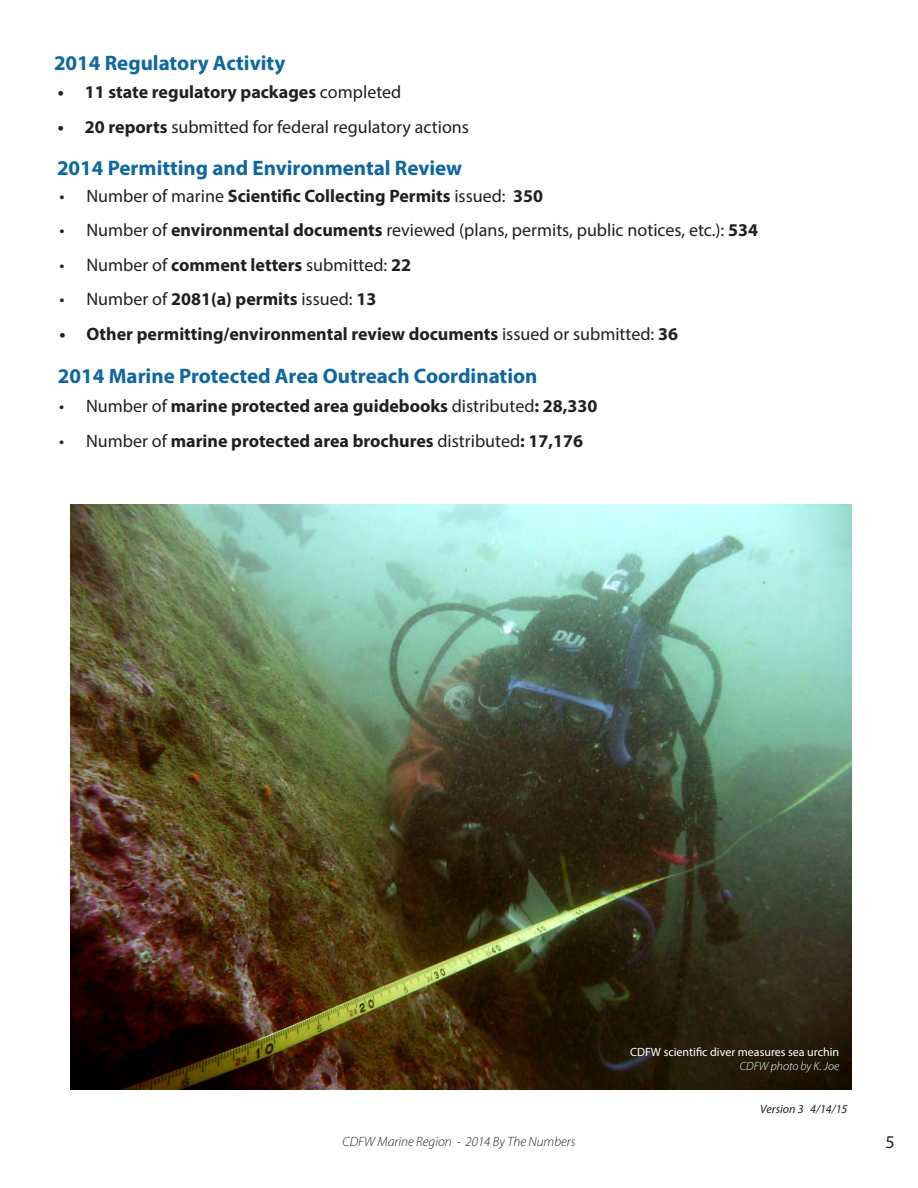
<style>
.page{position:relative;width:918px;height:1188px;background:#fff}
.page>*{position:absolute;margin:0;border:0;box-sizing:border-box;transform-origin:0 0}
.t1{font:700 21px "Myriad Pro";color:#0e67a0}
.t2{font:700 18px "Myriad Pro";color:#231f20}
.t3{font:18px "Myriad Pro";color:#231f20}
.t4{font:italic 300 13.5px "Myriad Pro";color:#231f20}
.t5{font:12px "Myriad Pro";color:#fff}
.t6{font:italic 300 12px "Myriad Pro";color:#fff}
.t7{font:italic 12px "Myriad Pro";color:#231f20}
.s1{font-weight:400}
.s2{font-weight:700}
</style>
<div class="page">
<img style="left:71px;top:505px;width:780px;height:585px">
<p class="t1" style="left:54px;top:49px;width:233px">2014 Regulatory Activity</p>
<p class="t2" style="left:58px;top:81px;width:345px">• 11 state regulatory packages <span class="s1">completed</span></p>
<p class="t3" style="left:58px;top:116px;width:413px"><span class="s2">• 20 reports</span> submitted for federal regulatory actions</p>
<p class="t1" style="left:57px;top:154px;width:407px">2014 Permitting and Environmental Review</p>
<p class="t2" style="left:59px;top:184px;width:485px"><span class="s1">• Number of marine</span> Scientific Collecting Permits <span class="s1">issued:</span> 350</p>
<p class="t3" style="left:59px;top:219px;width:700px">• Number of <span class="s2">environmental documents</span> reviewed (plans, permits, public notices, etc.): <span class="s2">534</span></p>
<p class="t3" style="left:59px;top:253px;width:353px">• Number of <span class="s2">comment letters</span> submitted: <span class="s2">22</span></p>
<p class="t3" style="left:59px;top:288px;width:318px">• Number of <span class="s2">2081(a) permits</span> issued: <span class="s2">13</span></p>
<p class="t2" style="left:59px;top:322px;width:620px">• Other permitting/environmental review documents <span class="s1">issued or submitted:</span> 36</p>
<p class="t1" style="left:58px;top:362px;width:481px">2014 Marine Protected Area Outreach Coordination</p>
<p class="t2" style="left:59px;top:394px;width:540px"><span class="s1">• Number of</span> marine protected area guidebooks <span class="s1">distributed</span>: 28,330</p>
<p class="t2" style="left:59px;top:429px;width:526px"><span class="s1">• Number of</span> marine protected area brochures <span class="s1">distributed</span>: 17,176</p>
<p class="t4" style="left:343px;top:1133px;width:234px">CDFW Marine Region - 2014 By The Numbers</p>
<p class="t5" style="left:630px;top:1044px;width:211px">CDFW scientific diver measures sea urchin</p>
<p class="t6" style="left:740px;top:1059px;width:101px">CDFW photo by K. Joe</p>
<p class="t7" style="left:760px;top:1102px;width:89px">Version 3 4/14/15</p>
<p class="t3" style="left:885px;top:1130px;width:11px">5</p>
</div>
